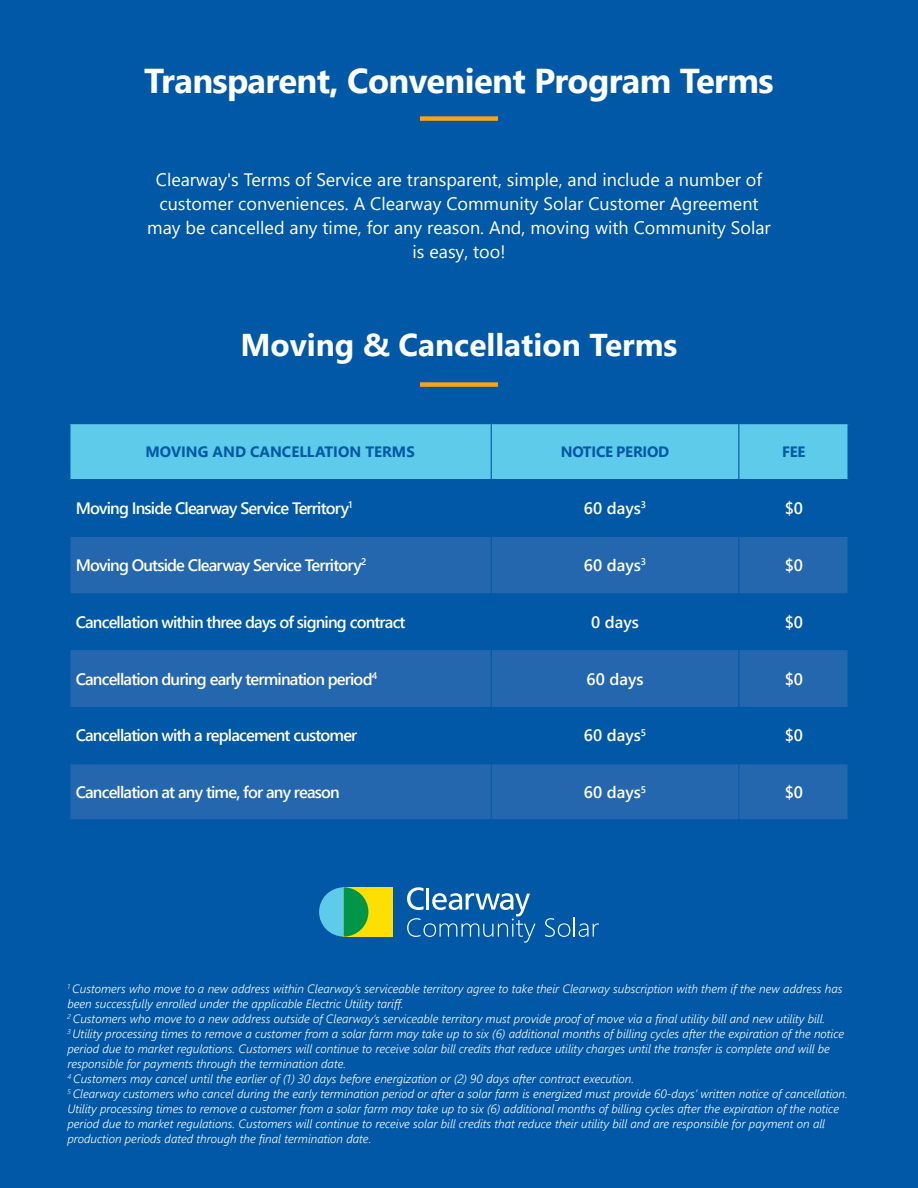
<style>
.page{position:relative;width:918px;height:1188px;background:#0158a6}
.page>*{position:absolute;margin:0;border:0;box-sizing:border-box;transform-origin:0 0}
.t1{font:700 34.5px "Segoe UI";letter-spacing:-.02em;color:#fff}
.t2{font:700 31.5px "Segoe UI";color:#fff}
.t3{font:18px/24px "Segoe UI";color:#fff;text-align:center}
.t4{font:600 16.5px "Segoe UI";letter-spacing:-.05em;color:#fff}
.t5{font:700 15px "Segoe UI";color:#0158a6}
.t6{font:italic 300 12px/15px "Segoe UI";color:#fff}
</style>
<div class="page">
<div style="left:344px;top:887px;width:49px;height:50px;background:#ffdf01"></div>
<svg style="left:319px;top:887px;width:49px;height:50px"></svg>
<svg style="left:407px;top:887px;width:129px;height:56px"></svg>
<svg style="left:545px;top:917px;width:54px;height:20px"></svg>
<div style="left:420px;top:116px;width:78px;height:5px;background:#f9a31b"></div>
<div style="left:420px;top:382px;width:78px;height:5px;background:#f9a31b"></div>
<div style="left:70px;top:424px;width:778px;height:56px;background:#5dcbe9"></div>
<svg style="left:70px;top:537px;width:778px;height:282px;fill:#2467af"></svg>
<hr style="left:491px;top:764px;width:1px;height:55px;background:#0158a6">
<hr style="left:739px;top:764px;width:1px;height:55px;background:#0158a6">
<hr style="left:491px;top:424px;width:1px;height:55px;background:#0158a6">
<hr style="left:738px;top:424px;width:1px;height:55px;background:#0158a6">
<hr style="left:70px;top:479px;width:421px;height:1px;background:#0158a6">
<hr style="left:491px;top:479px;width:248px;height:1px;background:#0158a6">
<hr style="left:739px;top:479px;width:108px;height:1px;background:#0158a6">
<hr style="left:491px;top:536px;width:1px;height:57px;background:#0158a6">
<hr style="left:738px;top:536px;width:1px;height:57px;background:#0158a6">
<hr style="left:491px;top:593px;width:1px;height:57px;background:#0158a6">
<hr style="left:738px;top:593px;width:1px;height:57px;background:#0158a6">
<hr style="left:491px;top:650px;width:1px;height:57px;background:#0158a6">
<hr style="left:738px;top:650px;width:1px;height:57px;background:#0158a6">
<hr style="left:491px;top:707px;width:1px;height:56px;background:#0158a6">
<hr style="left:738px;top:707px;width:1px;height:56px;background:#0158a6">
<hr style="left:70px;top:763px;width:421px;height:1px;background:#0158a6">
<hr style="left:491px;top:763px;width:248px;height:1px;background:#0158a6">
<hr style="left:739px;top:763px;width:108px;height:1px;background:#0158a6">
<p class="t1" style="left:144px;top:48px;width:631px">Transparent, Convenient Program Terms</p>
<p class="t3" style="left:147px;top:166px;width:625px">Clearway's Terms of Service are transparent, simple, and include a number of customer conveniences. A Clearway Community Solar Customer Agreement may be cancelled any time, for any reason. And, moving with Community Solar is easy, too!</p>
<p class="t2" style="left:240px;top:315px;width:439px">Moving &amp; Cancellation Terms</p>
<p class="t5" style="left:146px;top:437px;width:271px">MOVING AND CANCELLATION TERMS</p>
<p class="t5" style="left:561px;top:437px;width:110px">NOTICE PERIOD</p>
<p class="t5" style="left:782px;top:437px;width:25px">FEE</p>
<p class="t4" style="left:76px;top:493px;width:278px">Moving Inside Clearway Service Territory<sup>1</sup></p>
<p class="t4" style="left:584px;top:493px;width:64px">60 days<sup>3</sup></p>
<p class="t4" style="left:785px;top:493px;width:20px">$0</p>
<p class="t4" style="left:76px;top:549px;width:292px">Moving Outside Clearway Service Territory<sup>2</sup></p>
<p class="t4" style="left:584px;top:549px;width:64px">60 days<sup>3</sup></p>
<p class="t4" style="left:785px;top:549px;width:20px">$0</p>
<p class="t4" style="left:76px;top:606px;width:331px">Cancellation within three days of signing contract</p>
<p class="t4" style="left:591px;top:606px;width:49px">0 days</p>
<p class="t4" style="left:785px;top:606px;width:20px">$0</p>
<p class="t4" style="left:76px;top:663px;width:303px">Cancellation during early termination period<sup>4</sup></p>
<p class="t4" style="left:587px;top:663px;width:58px">60 days</p>
<p class="t4" style="left:785px;top:663px;width:20px">$0</p>
<p class="t4" style="left:76px;top:720px;width:283px">Cancellation with a replacement customer</p>
<p class="t4" style="left:584px;top:720px;width:64px">60 days<sup>5</sup></p>
<p class="t4" style="left:785px;top:720px;width:20px">$0</p>
<p class="t4" style="left:76px;top:777px;width:265px">Cancellation at any time, for any reason</p>
<p class="t4" style="left:584px;top:777px;width:64px">60 days<sup>5</sup></p>
<p class="t4" style="left:785px;top:777px;width:20px">$0</p>
<p class="t6" style="left:68px;top:980px;width:782px"><sup>1</sup> Customers who move to a new address within Clearway’s serviceable territory agree to take their Clearway subscription with them if the new address has been successfully enrolled under the applicable Electric Utility tariff.<br><sup>2</sup> Customers who move to a new address outside of Clearway’s serviceable territory must provide proof of move via a final utility bill and new utility bill.<br><sup>3</sup> Utility processing times to remove a customer from a solar farm may take up to six (6) additional months of billing cycles after the expiration of the notice period due to market regulations. Customers will continue to receive solar bill credits that reduce utility charges until the transfer is complete and will be responsible for payments through the termination date.<br><sup>4</sup> Customers may cancel until the earlier of (1) 30 days before energization or (2) 90 days after contract execution.<br><sup>5</sup> Clearway customers who cancel during the early termination period or after a solar farm is energized must provide 60-days’ written notice of cancellation.<br>Utility processing times to remove a customer from a solar farm may take up to six (6) additional months of billing cycles after the expiration of the notice period due to market regulations. Customers will continue to receive solar bill credits that reduce their utility bill and are responsible for payment on all production periods dated through the final termination date.</p>
</div>
